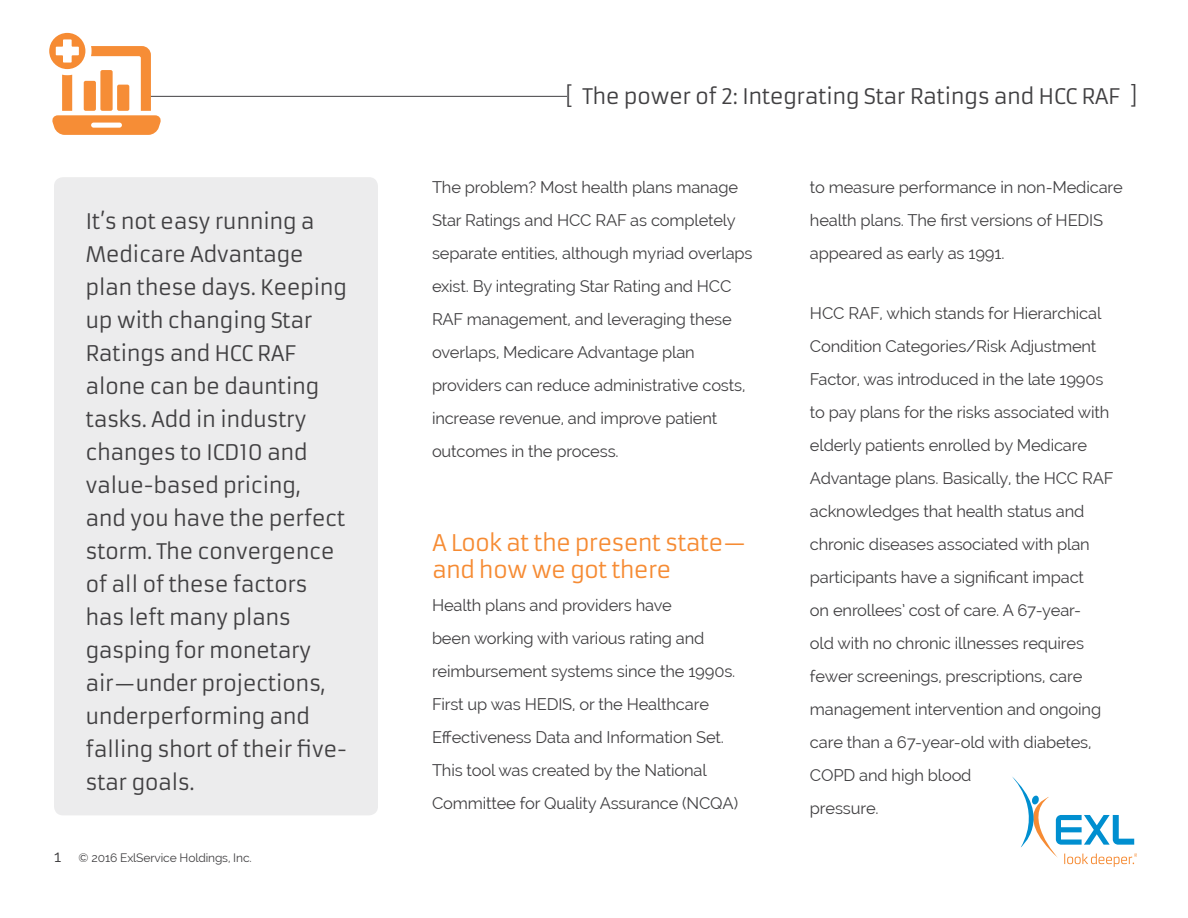
<style>
.page{position:relative;width:1188px;height:918px;background:#fff}
.page>*{position:absolute;margin:0;border:0;box-sizing:border-box;transform-origin:0 0}
.t1{font:22.5px/27px "Armata";letter-spacing:-.04em;color:#f68b33}
.t2{font:21px/33px "Armata";letter-spacing:-.03em;color:#414042}
.t3{font:16.5px/33px "Raleway";letter-spacing:-.01em;color:#414042}
.t4{font:12px "Raleway";letter-spacing:-.01em;color:#414042}
</style>
<div class="page">
<svg style="left:1012px;top:776px;width:125px;height:91px"></svg>
<hr style="left:146px;top:96px;width:421px;height:1px;background:#414042">
<svg style="left:49px;top:33px;width:112px;height:102px"></svg>
<div style="left:54px;top:177px;width:324px;height:638px;background:#ececed;border-radius:9px"></div>
<p class="t2" style="left:86px;top:205px;width:263px">It’s not easy running a<br>Medicare Advantage plan these days. Keeping up with changing Star<br>Ratings and HCC RAF alone can be daunting tasks. Add in industry changes to ICD10 and value-based pricing,<br>and you have the perfect storm. The convergence of all of these factors has left many plans gasping for monetary air—under projections, underperforming and falling short of their five&shy;star goals.</p>
<p class="t3" style="left:54px;top:840px;width:9px">1</p>
<p class="t4" style="left:79px;top:851px;width:175px">© 2016 ExlService Holdings, Inc.</p>
<p class="t2" style="left:565px;top:80px;width:574px">[ The power of 2: Integrating Star Ratings and HCC RAF ]</p>
<p class="t3" style="left:432px;top:170px;width:322px">The problem? Most health plans manage Star Ratings and HCC RAF as completely separate entities, although myriad overlaps exist. By integrating Star Rating and HCC RAF management, and leveraging these overlaps, Medicare Advantage plan providers can reduce administrative costs, increase revenue, and improve patient outcomes in the process.</p>
<h1 class="t1" style="left:432px;top:530px;width:316px">A Look at the present state— and how we got there</h1>
<p class="t3" style="left:432px;top:589px;width:308px">Health plans and providers have<br>been working with various rating and reimbursement systems since the 1990s.<br>First up was HEDIS, or the Healthcare Effectiveness Data and Information Set.<br>This tool was created by the National Committee for Quality Assurance (NCQA)</p>
<p class="t3" style="left:810px;top:170px;width:314px">to measure performance in non-Medicare health plans. The first versions of HEDIS appeared as early as 1991.</p>
<p class="t3" style="left:810px;top:296px;width:305px">HCC RAF, which stands for Hierarchical Condition Categories/Risk Adjustment Factor, was introduced in the late 1990s to pay plans for the risks associated with elderly patients enrolled by Medicare Advantage plans. Basically, the HCC RAF acknowledges that health status and chronic diseases associated with plan participants have a significant impact<br>on enrollees’ cost of care. A 67-year-<br>old with no chronic illnesses requires fewer screenings, prescriptions, care management intervention and ongoing care than a 67-year-old with diabetes, COPD and high blood<br>pressure.</p>
</div>
